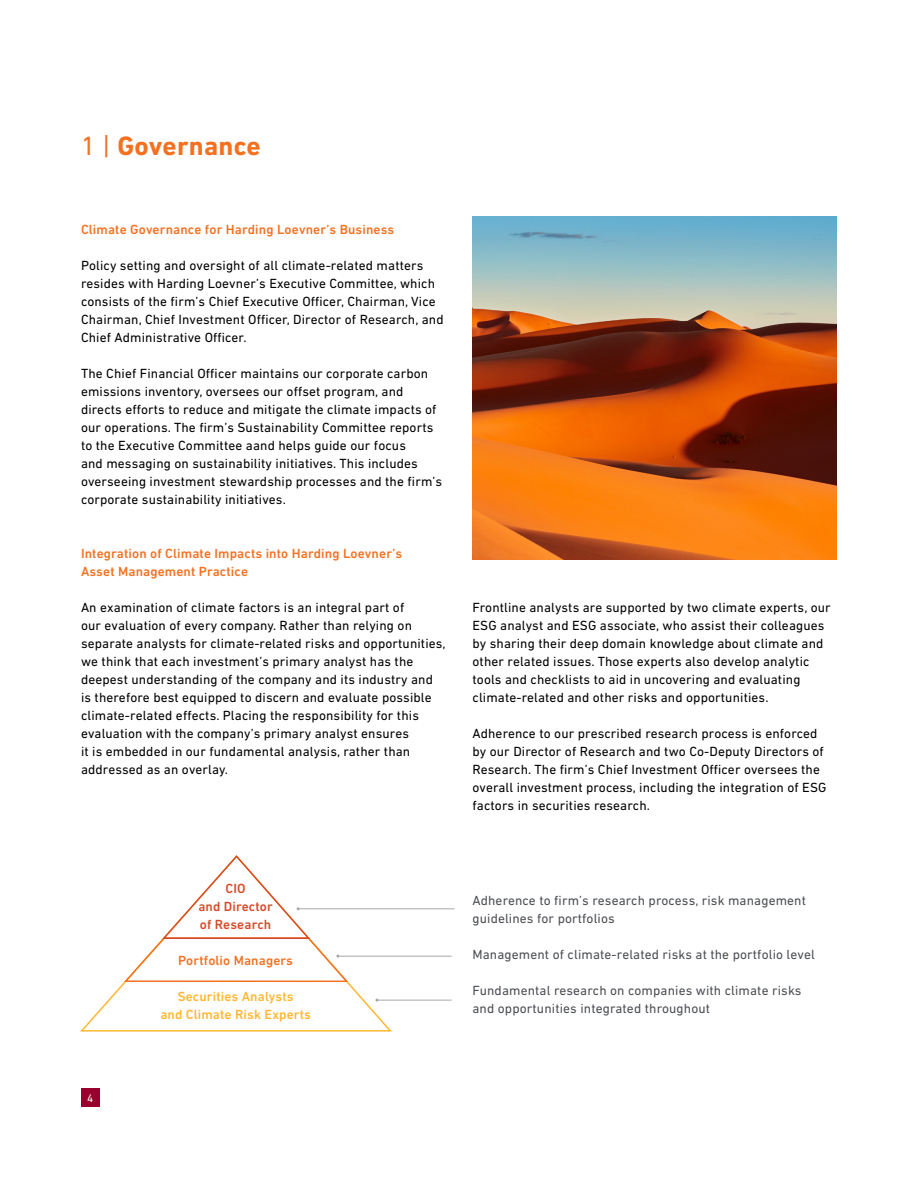
<style>
.page{position:relative;width:918px;height:1188px;background:#fff}
.page>*{position:absolute;margin:0;border:0;box-sizing:border-box;transform-origin:0 0}
.t1{font:700 27px "DIN Next LT Pro";letter-spacing:.01em;color:#f37121}
.t2{font:13.5px/18px "DIN Next LT Pro";letter-spacing:.01em;color:#000}
.t3{font:13.5px/18px "DIN Next LT Pro";letter-spacing:.01em;color:#4b4e53}
.t4{font:500 13.5px/18px "DIN Next LT Pro";letter-spacing:.01em;color:#f37121}
.t5{font:500 13.5px/18px "DIN Next LT Pro";letter-spacing:.01em;color:#ffb732;text-align:center}
.t6{font:500 13.5px/18px "DIN Next LT Pro";letter-spacing:.01em;color:#d64a28;text-align:center}
.t7{font:11.25px "DIN Next LT Pro";color:#fff}
.s1{font-weight:400}
</style>
<div class="page">
<div style="left:81px;top:1089px;width:18px;height:18px;background:#98002e"></div>
<img style="left:472px;top:216px;width:365px;height:343px">
<hr style="left:298px;top:908px;width:157px;height:1px;background:#a8a8aa">
<hr style="left:338px;top:956px;width:114px;height:1px;background:#a8a8aa">
<hr style="left:377px;top:1000px;width:75px;height:1px;background:#a8a8aa">
<svg style="left:80px;top:908px;width:314px;height:124px"></svg>
<svg style="left:122px;top:855px;width:227px;height:128px"></svg>
<h1 class="t1" style="left:81px;top:130px;width:181px"><span class="s1">1 |</span> Governance</h1>
<p class="t4" style="left:81px;top:220px;width:315px">Climate Governance for Harding Loevner’s Business</p>
<p class="t2" style="left:81px;top:256px;width:364px">Policy setting and oversight of all climate-related matters resides with Harding Loevner’s Executive Committee, which consists of the firm’s Chief Executive Officer, Chairman, Vice Chairman, Chief Investment Officer, Director of Research, and Chief Administrative Officer.</p>
<p class="t2" style="left:81px;top:364px;width:363px">The Chief Financial Officer maintains our corporate carbon emissions inventory, oversees our offset program, and directs efforts to reduce and mitigate the climate impacts of our operations. The firm’s Sustainability Committee reports to the Executive Committee aand helps guide our focus<br>and messaging on sustainability initiatives. This includes overseeing investment stewardship processes and the firm’s corporate sustainability initiatives.</p>
<p class="t4" style="left:81px;top:544px;width:323px">Integration of Climate Impacts into Harding Loevner’s<br>Asset Management Practice</p>
<p class="t2" style="left:81px;top:598px;width:366px">An examination of climate factors is an integral part of<br>our evaluation of every company. Rather than relying on separate analysts for climate-related risks and opportunities, we think that each investment’s primary analyst has the deepest understanding of the company and its industry and is therefore best equipped to discern and evaluate possible climate-related effects. Placing the responsibility for this evaluation with the company’s primary analyst ensures<br>it is embedded in our fundamental analysis, rather than addressed as an overlay.</p>
<p class="t2" style="left:472px;top:598px;width:360px">Frontline analysts are supported by two climate experts, our ESG analyst and ESG associate, who assist their colleagues by sharing their deep domain knowledge about climate and other related issues. Those experts also develop analytic tools and checklists to aid in uncovering and evaluating climate-related and other risks and opportunities.</p>
<p class="t2" style="left:472px;top:724px;width:355px">Adherence to our prescribed research process is enforced by our Director of Research and two Co-Deputy Directors of Research. The firm’s Chief Investment Officer oversees the overall investment process, including the integration of ESG factors in securities research.</p>
<p class="t7" style="left:87px;top:1092px;width:8px">4</p>
<p class="t6" style="left:198px;top:879px;width:76px">CIO<br>and Director of Research</p>
<p class="t4" style="left:178px;top:951px;width:116px">Portfolio Managers</p>
<p class="t5" style="left:160px;top:987px;width:152px">Securities Analysts<br>and Climate Risk Experts</p>
<p class="t3" style="left:472px;top:891px;width:335px">Adherence to firm’s research process, risk management guidelines for portfolios</p>
<p class="t3" style="left:472px;top:945px;width:344px">Management of climate-related risks at the portfolio level</p>
<p class="t3" style="left:472px;top:981px;width:331px">Fundamental research on companies with climate risks and opportunities integrated throughout</p>
</div>
